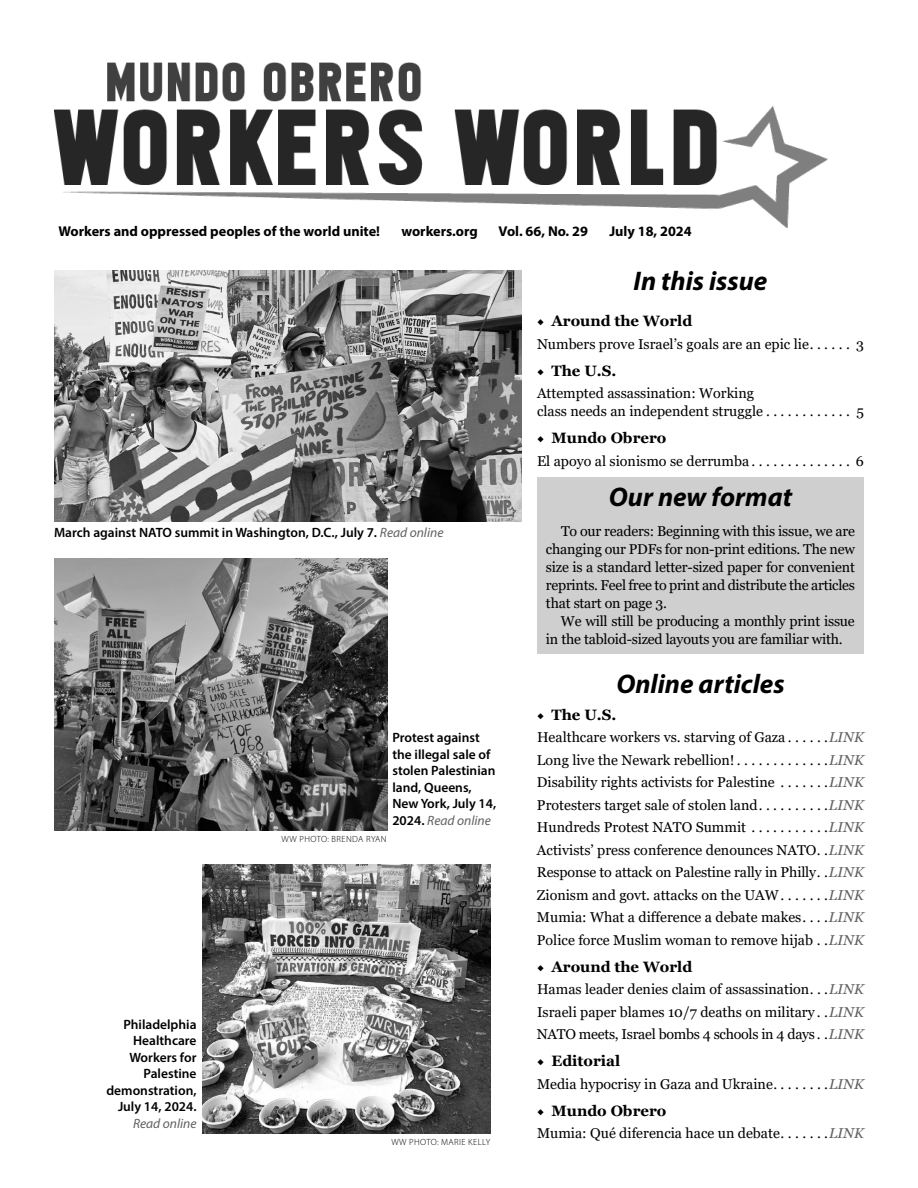
<style>
.page{position:relative;width:918px;height:1188px;background:#fff}
.page>*{position:absolute;margin:0;border:0;box-sizing:border-box;transform-origin:0 0}
.t1{font:italic 700 27px "Myriad Pro";color:#000}
.t2{font:700 15px "Georgia";color:#000}
.t3{font:14.25px/22.5px "Georgia";color:#000;text-align:justify}
.t4{font:700 14.25px "Myriad Pro";color:#000}
.t5{font:600 13.5px/16.5px "Myriad Pro";color:#000;text-align:right}
.t6{font:italic 13.5px "Myriad Pro";color:#606060}
.t7{font:300 9px "Myriad Pro";letter-spacing:.045em;color:#000}
.s1{font-family:"Minion Pro";font-weight:400}
.s2{font-weight:400;font-style:italic;color:#606060}
.s3{font-family:"Minion Pro"}
.s4{font-style:italic;color:#606060}
</style>
<div class="page">
<img style="left:54px;top:62px;width:773px;height:166px">
<img style="left:54px;top:270px;width:468px;height:252px">
<img style="left:54px;top:559px;width:334px;height:272px">
<img style="left:203px;top:864px;width:288px;height:270px">
<div style="left:537px;top:477px;width:327px;height:177px;background:#cfcfcf"></div>
<p class="t4" style="left:58px;top:222px;width:323px">Workers and oppressed peoples of the world unite!</p>
<p class="t4" style="left:401px;top:222px;width:78px">workers.org</p>
<p class="t4" style="left:499px;top:222px;width:91px">Vol. 66, No. 29</p>
<p class="t4" style="left:609px;top:222px;width:84px">July 18, 2024</p>
<h1 class="t1" style="left:634px;top:264px;width:135px">In this issue</h1>
<p class="t2" style="left:537px;top:311px;width:157px"><span class="s1">◆</span> Around the World</p>
<p class="t3" style="left:537px;top:333px;width:329px">Numbers prove Israel’s goals are an epic lie . . . . . . 3</p>
<p class="t2" style="left:537px;top:361px;width:81px"><span class="s1">◆</span> The U.S.</p>
<p class="t3" style="left:537px;top:385px;width:328px;line-height:18px">Attempted assassination: Working<br>class needs an independent struggle . . . . . . . . . . . . 5</p>
<p class="t2" style="left:537px;top:428px;width:131px"><span class="s1">◆</span> Mundo Obrero</p>
<p class="t3" style="left:537px;top:450px;width:329px">El apoyo al sionismo se derrumba . . . . . . . . . . . . . . 6</p>
<p class="t5" style="left:54px;top:523px;width:391px">March against NATO summit in Washington, D.C., July 7. <span class="s2">Read online</span></p>
<p class="t5" style="left:392px;top:729px;width:105px;text-align:left">Protest against the illegal sale of stolen Palestinian land, Queens,<br>New York, July 14,<br>2024. <span class="s2">Read online</span></p>
<p class="t5" style="left:106px;top:1016px;width:92px">Philadelphia<br>Healthcare<br>Workers for<br>Palestine demonstration,<br>July 14, 2024.</p>
<p class="t6" style="left:133px;top:1115px;width:65px">Read online</p>
<p class="t7" style="left:282px;top:834px;width:107px">WW PHOTO: BRENDA RYAN</p>
<p class="t7" style="left:391px;top:1137px;width:101px">WW PHOTO: MARIE KELLY</p>
<h1 class="t1" style="left:609px;top:480px;width:185px">Our new format</h1>
<p class="t3" style="left:546px;top:523px;width:311px;line-height:18px;text-indent:15px">To our readers: Beginning with this issue, we are changing our PDFs for non-print editions. The new size is a standard letter-sized paper for convenient reprints. Feel free to print and distribute the articles that start on page 3.</p>
<p class="t3" style="left:546px;top:613px;width:310px;line-height:18px;text-indent:15px">We will still be producing a monthly print issue in the tabloid-sized layouts you are familiar with.</p>
<h1 class="t1" style="left:616px;top:666px;width:170px">Online articles</h1>
<p class="t2" style="left:537px;top:705px;width:81px"><span class="s3">◆</span> The U.S.</p>
<p class="t3" style="left:537px;top:726px;width:329px">Healthcare workers vs. starving of Gaza . . . . . <span class="s4">LINK </span>Long live the Newark rebellion! . . . . . . . . . . . . <span class="s4">LINK </span>Disability rights activists for Palestine . . . . . . <span class="s4">LINK </span>Protesters target sale of stolen land . . . . . . . . . <span class="s4">LINK </span>Hundreds Protest NATO Summit . . . . . . . . . . <span class="s4">LINK </span>Activists’ press conference denounces NATO . <span class="s4">LINK </span>Response to attack on Palestine rally in Philly . <span class="s4">LINK </span>Zionism and govt. attacks on the UAW . . . . . . <span class="s4">LINK </span>Mumia: What a difference a debate makes . . . <span class="s4">LINK </span>Police force Muslim woman to remove hijab . <span class="s4">LINK</span></p>
<p class="t2" style="left:537px;top:957px;width:157px"><span class="s1">◆</span> Around the World</p>
<p class="t3" style="left:537px;top:978px;width:329px">Hamas leader denies claim of assassination . . <span class="s4">LINK </span>Israeli paper blames 10/7 deaths on military . <span class="s4">LINK </span>NATO meets, Israel bombs 4 schools in 4 days . <span class="s4">LINK</span></p>
<p class="t2" style="left:537px;top:1051px;width:85px"><span class="s1">◆</span> Editorial</p>
<p class="t3" style="left:537px;top:1073px;width:329px">Media hypocrisy in Gaza and Ukraine . . . . . . . <span class="s4">LINK</span></p>
<p class="t2" style="left:537px;top:1101px;width:131px"><span class="s1">◆</span> Mundo Obrero</p>
<p class="t3" style="left:537px;top:1122px;width:329px">Mumia: Qué diferencia hace un debate . . . . . . <span class="s4">LINK</span></p>
</div>
